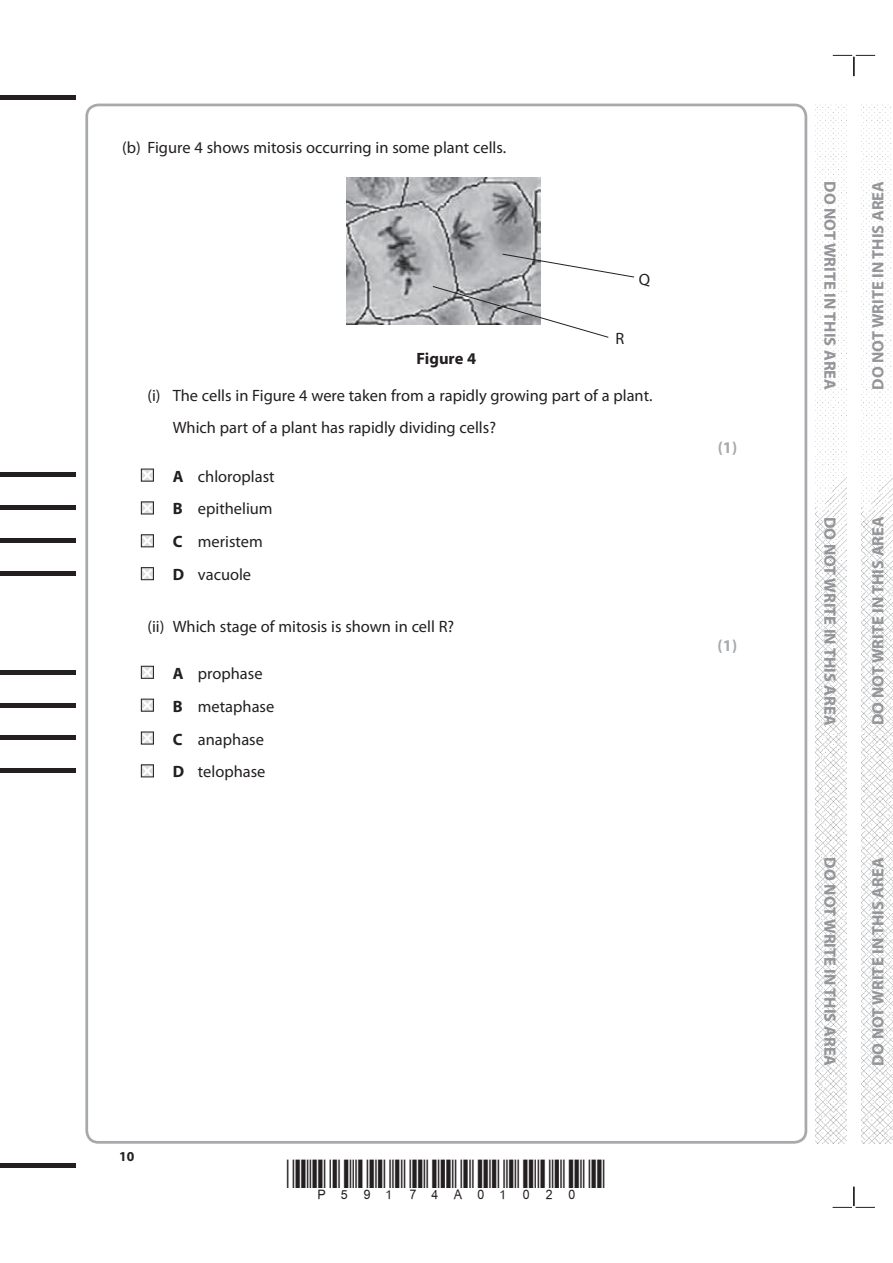
<style>
.page{position:relative;width:893px;height:1263px;background:#fff}
.page>*{position:absolute;margin:0;border:0;box-sizing:border-box;transform-origin:0 0}
.t1{font:16.5px/32.8px "Myriad Pro";color:#231f20}
.t2{font:700 16.5px "Myriad Pro";color:#939598}
.t3{font:700 16.5px "Myriad Pro";color:#231f20}
.t4{font:700 16.5px "Myriad Pro";color:#a7a9ac}
.t5{font:700 13.65px "Myriad Pro";color:#231f20}
.s1{font-weight:700}
</style>
<div class="page">
<div style="left:0;top:95px;width:75px;height:5px;background:#231f20"></div>
<hr style="left:0;top:1163px;width:75px;height:4px;background:#231f20">
<svg style="left:833px;top:55px;width:42px;height:21px"></svg>
<svg style="left:832px;top:1186px;width:43px;height:22px"></svg>
<img style="left:815px;top:104px;width:31px;height:1040px">
<img style="left:861px;top:104px;width:32px;height:1040px">
<img style="left:346px;top:178px;width:194px;height:146px">
<svg style="left:502px;top:253px;width:133px;height:25px"></svg>
<svg style="left:432px;top:286px;width:177px;height:52px"></svg>
<svg style="left:140px;top:468px;width:14px;height:14px"></svg>
<svg style="left:140px;top:501px;width:14px;height:14px"></svg>
<svg style="left:140px;top:534px;width:14px;height:14px"></svg>
<svg style="left:140px;top:567px;width:14px;height:14px"></svg>
<div style="left:0;top:472px;width:76px;height:5px;background:#231f20"></div>
<div style="left:0;top:505px;width:76px;height:5px;background:#231f20"></div>
<div style="left:0;top:538px;width:76px;height:5px;background:#231f20"></div>
<div style="left:0;top:571px;width:76px;height:5px;background:#231f20"></div>
<svg style="left:140px;top:665px;width:14px;height:14px"></svg>
<svg style="left:140px;top:698px;width:14px;height:14px"></svg>
<svg style="left:140px;top:731px;width:14px;height:14px"></svg>
<svg style="left:140px;top:764px;width:14px;height:14px"></svg>
<hr style="left:0;top:670px;width:76px;height:4px;background:#231f20">
<hr style="left:0;top:703px;width:76px;height:4px;background:#231f20">
<div style="left:0;top:735px;width:76px;height:5px;background:#231f20"></div>
<div style="left:0;top:768px;width:76px;height:5px;background:#231f20"></div>
<p class="t1" style="left:122px;top:132px;width:385px">(b) Figure 4 shows mitosis occurring in some plant cells.</p>
<p class="t1" style="left:639px;top:264px;width:13px">Q</p>
<p class="t1" style="left:615px;top:323px;width:10px">R</p>
<p class="t3" style="left:416px;top:352px;width:61px">Figure 4</p>
<p class="t1" style="left:173px;top:380px;width:481px;text-indent:-25px">(i) The cells in Figure 4 were taken from a rapidly growing part of a plant.<br>Which part of a plant has rapidly dividing cells?</p>
<p class="t1" style="left:173px;top:461px;width:103px"><span class="s1">A</span> chloroplast<br><span class="s1">B</span> epithelium<br><span class="s1">C</span> meristem<br><span class="s1">D</span> vacuole</p>
<p class="t1" style="left:147px;top:611px;width:308px">(ii) Which stage of mitosis is shown in cell R?</p>
<p class="t1" style="left:173px;top:658px;width:103px"><span class="s1">A</span> prophase<br><span class="s1">B</span> metaphase<br><span class="s1">C</span> anaphase<br><span class="s1">D</span> telophase</p>
<p class="t4" style="left:718px;top:441px;width:21px">(1)</p>
<p class="t4" style="left:718px;top:639px;width:21px">(1)</p>
<p class="t5" style="left:119px;top:1151px;width:17px">10</p>
<p class="t2" style="left:836px;top:181px;width:210px;rotate:90deg">DO NOT WRITE IN THIS AREA</p>
<p class="t2" style="left:871px;top:390px;width:210px;rotate:-90deg">DO NOT WRITE IN THIS AREA</p>
<p class="t2" style="left:836px;top:517px;width:210px;rotate:90deg">DO NOT WRITE IN THIS AREA</p>
<p class="t2" style="left:871px;top:725px;width:210px;rotate:-90deg">DO NOT WRITE IN THIS AREA</p>
<p class="t2" style="left:836px;top:857px;width:210px;rotate:90deg">DO NOT WRITE IN THIS AREA</p>
<p class="t2" style="left:871px;top:1066px;width:210px;rotate:-90deg">DO NOT WRITE IN THIS AREA</p>
</div>
